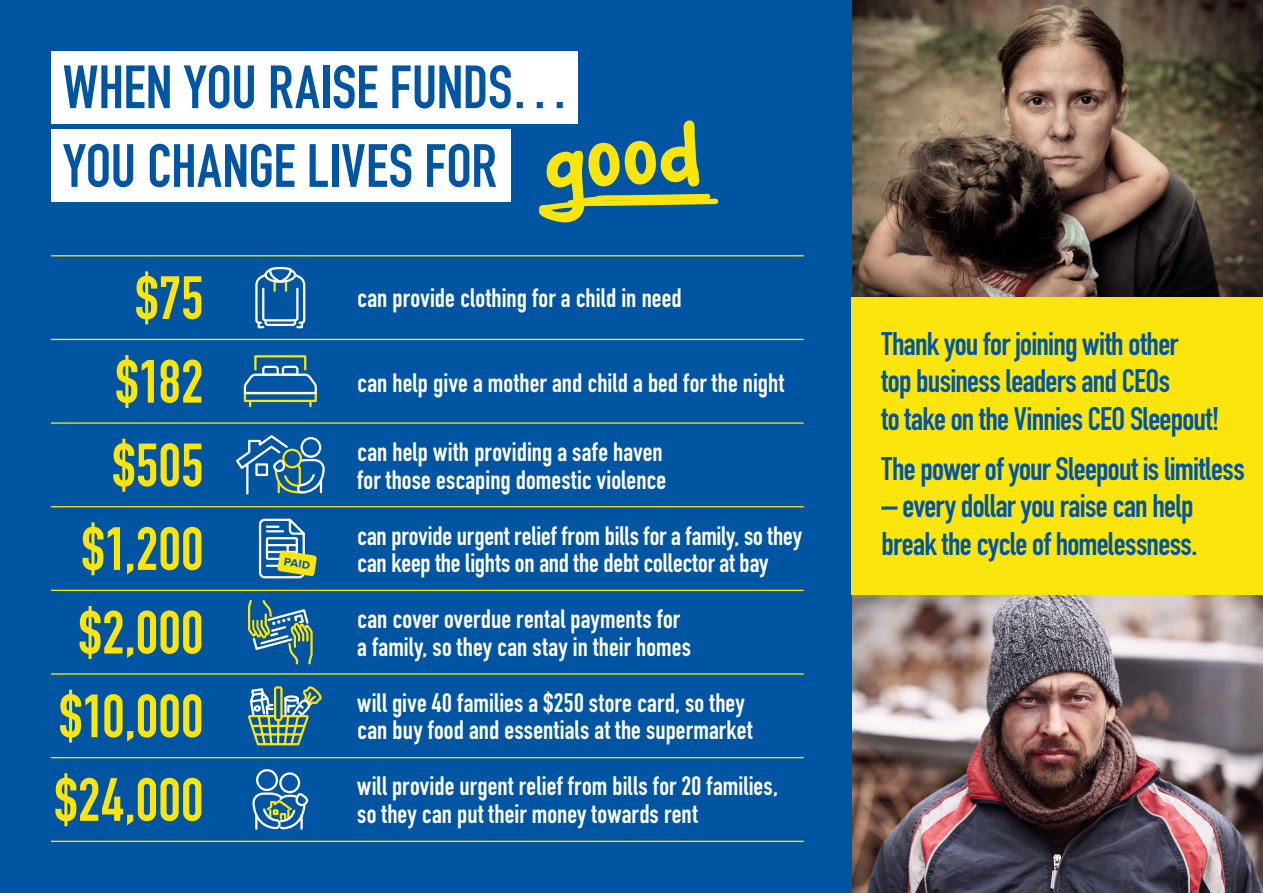
<style>
.page{position:relative;width:1263px;height:893px;background:#fff}
.page>*{position:absolute;margin:0;border:0;box-sizing:border-box;transform-origin:0 0}
.t1{font:700 86.7px "Jakob";color:#fce50c}
.t2{font:700 60px/83.7px "DIN Condensed";letter-spacing:.005em;color:#fce50c;text-align:right}
.t3{font:700 60px/78.8px "DIN Condensed";letter-spacing:-.005em;color:#0055a3}
.t4{font:700 32.25px/37.5px "DIN Condensed";letter-spacing:-.025em;color:#0055a3}
.t5{font:700 26.25px/27.6px "DIN Condensed";letter-spacing:.005em;color:#fff}
.t6{font:700 11.25px "Proxima Nova";color:#0055a3}
</style>
<div class="page">
<img style="left:852px;top:0;width:411px;height:298px">
<img style="left:852px;top:595px;width:411px;height:298px">
<div style="left:0;top:0;width:852px;height:893px;background:#0055a3"></div>
<div style="left:852px;top:298px;width:411px;height:297px;background:#fce50c"></div>
<hr style="left:51px;top:255px;width:753px;height:1px;background:#fce50c">
<hr style="left:51px;top:339px;width:753px;height:1px;background:#fce50c">
<hr style="left:51px;top:422px;width:753px;height:2px;background:#fce50c">
<hr style="left:51px;top:506px;width:753px;height:1px;background:#fce50c">
<hr style="left:51px;top:590px;width:753px;height:1px;background:#fce50c">
<hr style="left:51px;top:673px;width:753px;height:2px;background:#fce50c">
<hr style="left:51px;top:757px;width:753px;height:1px;background:#fce50c">
<hr style="left:51px;top:841px;width:753px;height:1px;background:#fce50c">
<div style="left:51px;top:51px;width:527px;height:72px;background:#fff"></div>
<div style="left:51px;top:129px;width:460px;height:73px;background:#fff"></div>
<svg style="left:539px;top:193px;width:180px;height:18px"></svg>
<svg style="left:255px;top:266px;width:51px;height:63px"></svg>
<div style="left:244px;top:392px;width:73px;height:10px;border:2px solid #fce50c"></div>
<svg style="left:309px;top:401px;width:3px;height:5px"></svg>
<div style="left:254px;top:355px;width:52px;height:16px;border:2px solid #fce50c"></div>
<svg style="left:243px;top:365px;width:74px;height:30px"></svg>
<svg style="left:236px;top:435px;width:89px;height:60px"></svg>
<div style="left:255px;top:463px;width:13px;height:13px;border:2px solid #fff"></div>
<hr style="left:246px;top:464px;width:2px;height:29px;background:#fff">
<svg style="left:258px;top:518px;width:59px;height:61px"></svg>
<svg style="left:248px;top:600px;width:65px;height:65px"></svg>
<svg style="left:248px;top:686px;width:74px;height:60px"></svg>
<svg style="left:252px;top:769px;width:57px;height:61px"></svg>
<h2 class="t3" style="left:63px;top:47px;width:508px">WHEN YOU RAISE FUNDS…<br>YOU CHANGE LIVES FOR</h2>
<h1 class="t1" style="left:542px;top:93px;width:158px;rotate:-3deg">good</h1>
<h2 class="t2" style="left:82px;top:256px;width:123px">$75 $182 $505 $1,200</h2>
<p class="t6" style="left:285px;top:553px;width:28px;rotate:9deg">PAID</p>
<p class="t5" style="left:357px;top:284px;width:326px">can provide clothing for a child in need</p>
<p class="t5" style="left:357px;top:369px;width:428px">can help give a mother and child a bed for the night</p>
<p class="t5" style="left:357px;top:438px;width:310px">can help with providing a safe haven for those escaping domestic violence</p>
<p class="t5" style="left:357px;top:522px;width:446px">can provide urgent relief from bills for a family, so they can keep the lights on and the debt collector at bay</p>
<h2 class="t2" style="left:55px;top:590px;width:150px;text-align:center">$2,000 $10,000 $24,000</h2>
<p class="t5" style="left:357px;top:605px;width:335px">can cover overdue rental payments for a family, so they can stay in their homes</p>
<p class="t5" style="left:357px;top:688px;width:397px">will give 40 families a $250 store card, so they can buy food and essentials at the supermarket</p>
<p class="t5" style="left:357px;top:772px;width:422px">will provide urgent relief from bills for 20 families, so they can put their money towards rent</p>
<p class="t4" style="left:881px;top:324px;width:340px">Thank you for joining with other<br>top business leaders and CEOs<br>to take on the Vinnies CEO Sleepout!</p>
<p class="t4" style="left:881px;top:450px;width:365px">The power of your Sleepout is limitless</p>
<p class="t4" style="left:881px;top:487px;width:317px">– every dollar you raise can help break the cycle of homelessness.</p>
</div>
